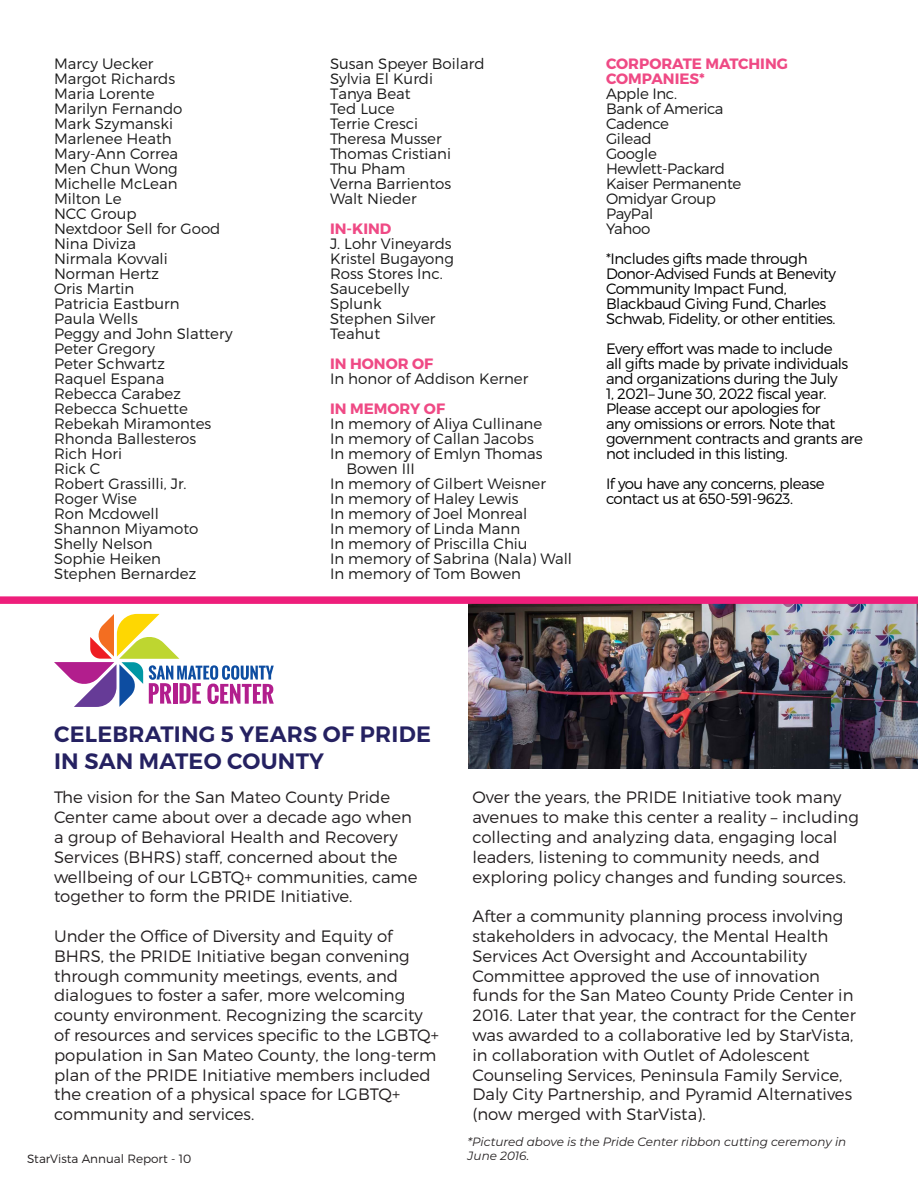
<style>
.page{position:relative;width:918px;height:1188px;background:#fff}
.page>*{position:absolute;margin:0;border:0;box-sizing:border-box;transform-origin:0 0}
.t1{font:600 22.2px/26.7px "Montserrat";letter-spacing:.01em;color:#252161}
.t2{font:300 16.5px/19.8px "Montserrat";color:#231f20}
.t3{font:300 15px "Montserrat";color:#1a1a1a}
.t4{font:300 15px/15px "Montserrat";letter-spacing:-.03em;color:#000}
.t5{font:300 15px "Montserrat";letter-spacing:-.02em;color:#1a1a1a}
.t6{font:700 15px/15px "Montserrat";color:#ef4a85}
.t7{font:italic 12px/14.4px "Montserrat";color:#231f20}
.t8{font:300 12px "Montserrat";color:#231f20}
</style>
<div class="page">
<img style="left:469px;top:604px;width:449px;height:165px">
<div style="left:0;top:596px;width:918px;height:8px;background:#ee1e7b"></div>
<svg style="left:54px;top:614px;width:220px;height:93px"></svg>
<p class="t3" style="left:54px;top:54px;width:101px">Marcy Uecker</p>
<p class="t3" style="left:54px;top:69px;width:123px">Margot Richards</p>
<p class="t3" style="left:54px;top:84px;width:102px">Maria Lorente</p>
<p class="t3" style="left:54px;top:99px;width:130px">Marilyn Fernando</p>
<p class="t3" style="left:54px;top:114px;width:121px">Mark Szymanski</p>
<p class="t3" style="left:54px;top:129px;width:119px">Marlenee Heath</p>
<p class="t3" style="left:54px;top:144px;width:126px">Mary-Ann Correa</p>
<p class="t3" style="left:54px;top:159px;width:125px">Men Chun Wong</p>
<p class="t3" style="left:54px;top:174px;width:125px">Michelle McLean</p>
<p class="t3" style="left:54px;top:189px;width:69px">Milton Le</p>
<p class="t3" style="left:54px;top:204px;width:84px">NCC Group</p>
<p class="t3" style="left:54px;top:219px;width:168px">Nextdoor Sell for Good</p>
<p class="t3" style="left:54px;top:234px;width:84px">Nina Diviza</p>
<p class="t3" style="left:54px;top:249px;width:115px">Nirmala Kovvali</p>
<p class="t3" style="left:54px;top:264px;width:107px">Norman Hertz</p>
<p class="t3" style="left:54px;top:279px;width:82px">Oris Martin</p>
<p class="t3" style="left:54px;top:294px;width:127px">Patricia Eastburn</p>
<p class="t3" style="left:54px;top:309px;width:85px">Paula Wells</p>
<p class="t3" style="left:54px;top:324px;width:180px">Peggy and John Slattery</p>
<p class="t3" style="left:54px;top:339px;width:103px">Peter Gregory</p>
<p class="t3" style="left:54px;top:354px;width:113px">Peter Schwartz</p>
<p class="t3" style="left:54px;top:369px;width:112px">Raquel Espana</p>
<p class="t3" style="left:54px;top:384px;width:129px">Rebecca Carabez</p>
<p class="t3" style="left:54px;top:399px;width:135px">Rebecca Schuette</p>
<p class="t3" style="left:54px;top:414px;width:159px">Rebekah Miramontes</p>
<p class="t3" style="left:54px;top:429px;width:144px">Rhonda Ballesteros</p>
<p class="t3" style="left:54px;top:444px;width:70px">Rich Hori</p>
<p class="t3" style="left:54px;top:459px;width:48px">Rick C</p>
<p class="t3" style="left:54px;top:474px;width:134px">Robert Grassilli, Jr.</p>
<p class="t3" style="left:54px;top:489px;width:84px">Roger Wise</p>
<p class="t3" style="left:54px;top:504px;width:106px">Ron Mcdowell</p>
<p class="t3" style="left:54px;top:519px;width:146px">Shannon Miyamoto</p>
<p class="t3" style="left:54px;top:534px;width:100px">Shelly Nelson</p>
<p class="t3" style="left:54px;top:549px;width:109px">Sophie Heiken</p>
<p class="t3" style="left:54px;top:564px;width:144px">Stephen Bernardez</p>
<p class="t3" style="left:330px;top:54px;width:156px">Susan Speyer Boilard</p>
<p class="t3" style="left:330px;top:69px;width:105px">Sylvia El Kurdi</p>
<p class="t3" style="left:330px;top:84px;width:82px">Tanya Beat</p>
<p class="t3" style="left:330px;top:99px;width:66px">Ted Luce</p>
<p class="t3" style="left:330px;top:114px;width:90px">Terrie Cresci</p>
<p class="t3" style="left:330px;top:129px;width:113px">Theresa Musser</p>
<p class="t3" style="left:330px;top:144px;width:123px">Thomas Cristiani</p>
<p class="t3" style="left:330px;top:159px;width:77px">Thu Pham</p>
<p class="t3" style="left:330px;top:174px;width:123px">Verna Barrientos</p>
<p class="t3" style="left:330px;top:189px;width:88px">Walt Nieder</p>
<p class="t6" style="left:330px;top:221px;width:63px">IN-KIND</p>
<p class="t3" style="left:330px;top:234px;width:123px">J. Lohr Vineyards</p>
<p class="t3" style="left:330px;top:249px;width:125px">Kristel Bugayong</p>
<p class="t3" style="left:330px;top:264px;width:114px">Ross Stores Inc.</p>
<p class="t3" style="left:330px;top:279px;width:81px">Saucebelly</p>
<p class="t3" style="left:330px;top:294px;width:53px">Splunk</p>
<p class="t3" style="left:330px;top:309px;width:107px">Stephen Silver</p>
<p class="t3" style="left:330px;top:324px;width:52px">Teahut</p>
<p class="t6" style="left:330px;top:356px;width:105px">IN HONOR OF</p>
<p class="t3" style="left:330px;top:369px;width:200px">In honor of Addison Kerner</p>
<p class="t6" style="left:330px;top:401px;width:117px">IN MEMORY OF</p>
<p class="t3" style="left:330px;top:414px;width:214px">In memory of Aliya Cullinane</p>
<p class="t3" style="left:330px;top:429px;width:205px">In memory of Callan Jacobs</p>
<p class="t3" style="left:330px;top:444px;width:214px">In memory of Emlyn Thomas</p>
<p class="t3" style="left:346px;top:459px;width:70px">Bowen III</p>
<p class="t3" style="left:330px;top:474px;width:217px">In memory of Gilbert Weisner</p>
<p class="t3" style="left:330px;top:489px;width:190px">In memory of Haley Lewis</p>
<p class="t3" style="left:330px;top:504px;width:199px">In memory of Joel Monreal</p>
<p class="t3" style="left:330px;top:519px;width:192px">In memory of Linda Mann</p>
<p class="t3" style="left:330px;top:534px;width:199px">In memory of Priscilla Chiu</p>
<p class="t3" style="left:330px;top:549px;width:244px">In memory of Sabrina (Nala) Wall</p>
<p class="t3" style="left:330px;top:564px;width:192px">In memory of Tom Bowen</p>
<p class="t6" style="left:606px;top:56px;width:184px">CORPORATE MATCHING<br>COMPANIES*</p>
<p class="t5" style="left:606px;top:84px;width:73px">Apple Inc.</p>
<p class="t5" style="left:606px;top:99px;width:119px">Bank of America</p>
<p class="t5" style="left:606px;top:114px;width:65px">Cadence</p>
<p class="t3" style="left:606px;top:129px;width:47px">Gilead</p>
<p class="t3" style="left:606px;top:144px;width:52px">Google</p>
<p class="t5" style="left:606px;top:159px;width:121px">Hewlett-Packard</p>
<p class="t5" style="left:606px;top:174px;width:137px">Kaiser Permanente</p>
<p class="t5" style="left:606px;top:189px;width:112px">Omidyar Group</p>
<p class="t3" style="left:606px;top:204px;width:49px">PayPal</p>
<p class="t3" style="left:606px;top:219px;width:46px">Yahoo</p>
<p class="t4" style="left:606px;top:250px;width:232px">*Includes gifts made through<br>Donor-Advised Funds at Benevity<br>Community Impact Fund,<br>Blackbaud Giving Fund, Charles<br>Schwab, Fidelity, or other entities.</p>
<p class="t4" style="left:606px;top:340px;width:258px">Every effort was made to include<br>all gifts made by private individuals and organizations during the July<br>1, 2021– June 30, 2022 fiscal year.<br>Please accept our apologies for<br>any omissions or errors. Note that government contracts and grants are not included in this listing.</p>
<p class="t4" style="left:606px;top:475px;width:220px">If you have any concerns, please contact us at 650-591-9623.</p>
<p class="t1" style="left:54px;top:721px;width:378px">CELEBRATING 5 YEARS OF PRIDE<br>IN SAN MATEO COUNTY</p>
<p class="t2" style="left:54px;top:787px;width:365px">The vision for the San Mateo County Pride Center came about over a decade ago when a group of Behavioral Health and Recovery Services (BHRS) staff, concerned about the wellbeing of our LGBTQ+ communities, came together to form the PRIDE Initiative.</p>
<p class="t2" style="left:54px;top:926px;width:387px">Under the Office of Diversity and Equity of BHRS, the PRIDE Initiative began convening through community meetings, events, and dialogues to foster a safer, more welcoming county environment. Recognizing the scarcity of resources and services specific to the LGBTQ+ population in San Mateo County, the long-term plan of the PRIDE Initiative members included the creation of a physical space for LGBTQ+ community and services.</p>
<p class="t8" style="left:27px;top:1151px;width:166px">StarVista Annual Report - 10</p>
<p class="t2" style="left:472px;top:787px;width:388px">Over the years, the PRIDE Initiative took many avenues to make this center a reality – including collecting and analyzing data, engaging local leaders, listening to community needs, and exploring policy changes and funding sources.</p>
<p class="t2" style="left:472px;top:906px;width:385px">After a community planning process involving stakeholders in advocacy, the Mental Health Services Act Oversight and Accountability Committee approved the use of innovation funds for the San Mateo County Pride Center in 2016. Later that year, the contract for the Center was awarded to a collaborative led by StarVista, in collaboration with Outlet of Adolescent Counseling Services, Peninsula Family Service, Daly City Partnership, and Pyramid Alternatives (now merged with StarVista).</p>
<p class="t7" style="left:468px;top:1134px;width:380px">*Pictured above is the Pride Center ribbon cutting ceremony in<br>June 2016.</p>
</div>
